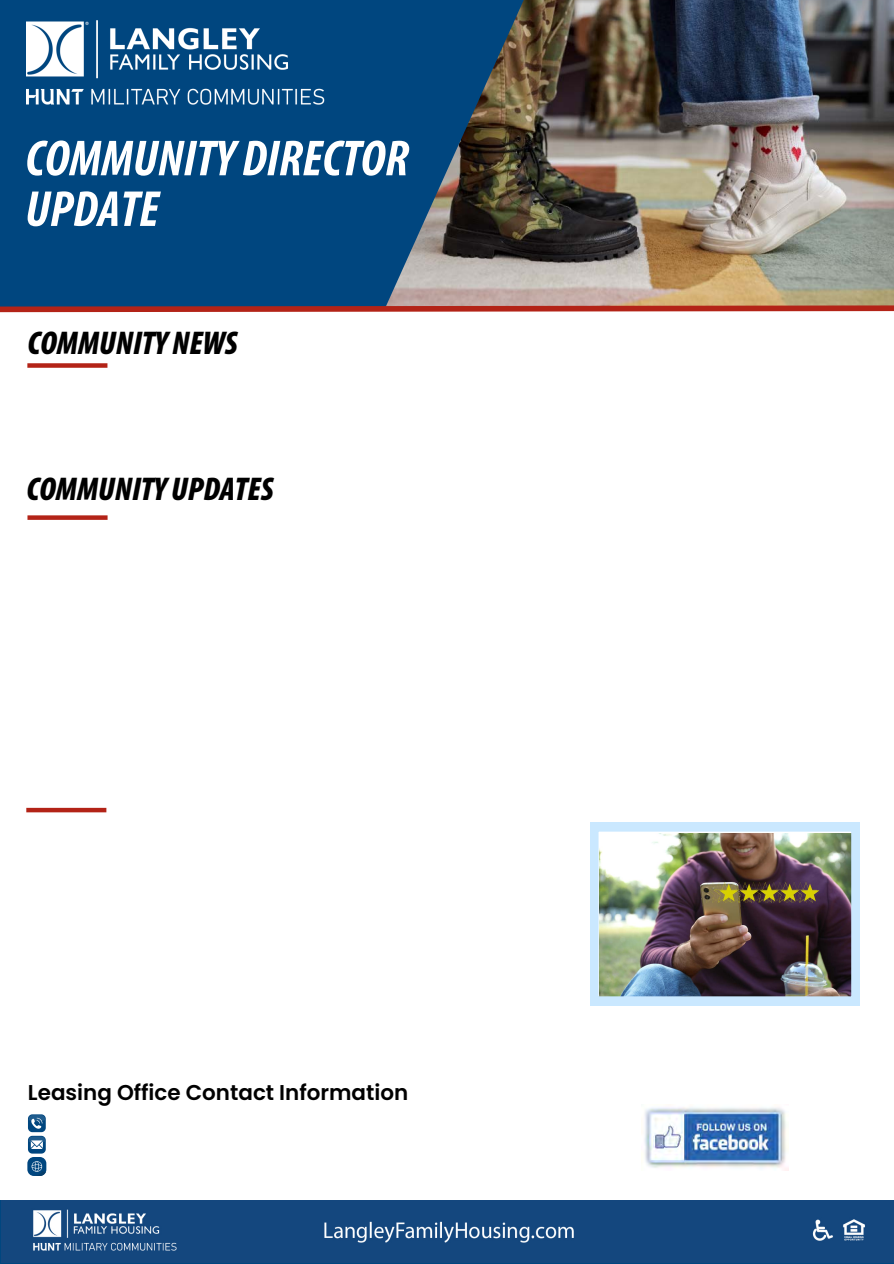
<style>
.page{position:relative;width:894px;height:1264px;background:#fff}
.page>*{position:absolute;margin:0;border:0;box-sizing:border-box;transform-origin:0 0}
.t1{font:italic 700 condensed 51px/50.7px "Myriad Pro";color:#fff}
.t2{font:italic 900 condensed 33px "Myriad Pro";color:#000}
.t3{font:600 21.45px "Poppins";color:#000}
</style>
<div class="page">
<img style="left:560px;top:0;width:333px;height:302px">
<svg style="left:0;top:0;width:560px;height:302px;fill:#00467f"></svg>
<svg style="left:28px;top:1114px;width:18px;height:39px"></svg>
<svg style="left:27px;top:1156px;width:19px;height:19px"></svg>
<svg style="left:32px;top:1161px;width:14px;height:14px"></svg>
<svg style="left:0;top:302px;width:893px;height:11px"></svg>
<div style="left:27px;top:363px;width:80px;height:5px;background:#b32317"></div>
<div style="left:27px;top:515px;width:80px;height:5px;background:#b32317"></div>
<div style="left:26px;top:807px;width:80px;height:5px;background:#b32317"></div>
<img style="left:644px;top:1107px;width:144px;height:63px">
<img style="left:27px;top:15px;width:316px;height:99px">
<img style="left:1px;top:1200px;width:892px;height:62px">
<img style="left:590px;top:822px;width:269px;height:183px">
<p class="t1" style="left:25px;top:137px;width:385px">COMMUNITY DIRECTOR<br>UPDATE</p>
<p class="t2" style="left:27px;top:329px;width:212px">COMMUNITY NEWS</p>
<h1 class="t2" style="left:26px;top:475px;width:249px">COMMUNITY UPDATES</h1>
<h2 class="t3" style="left:28px;top:1077px;width:382px">Leasing Office Contact Information</h2>
</div>
